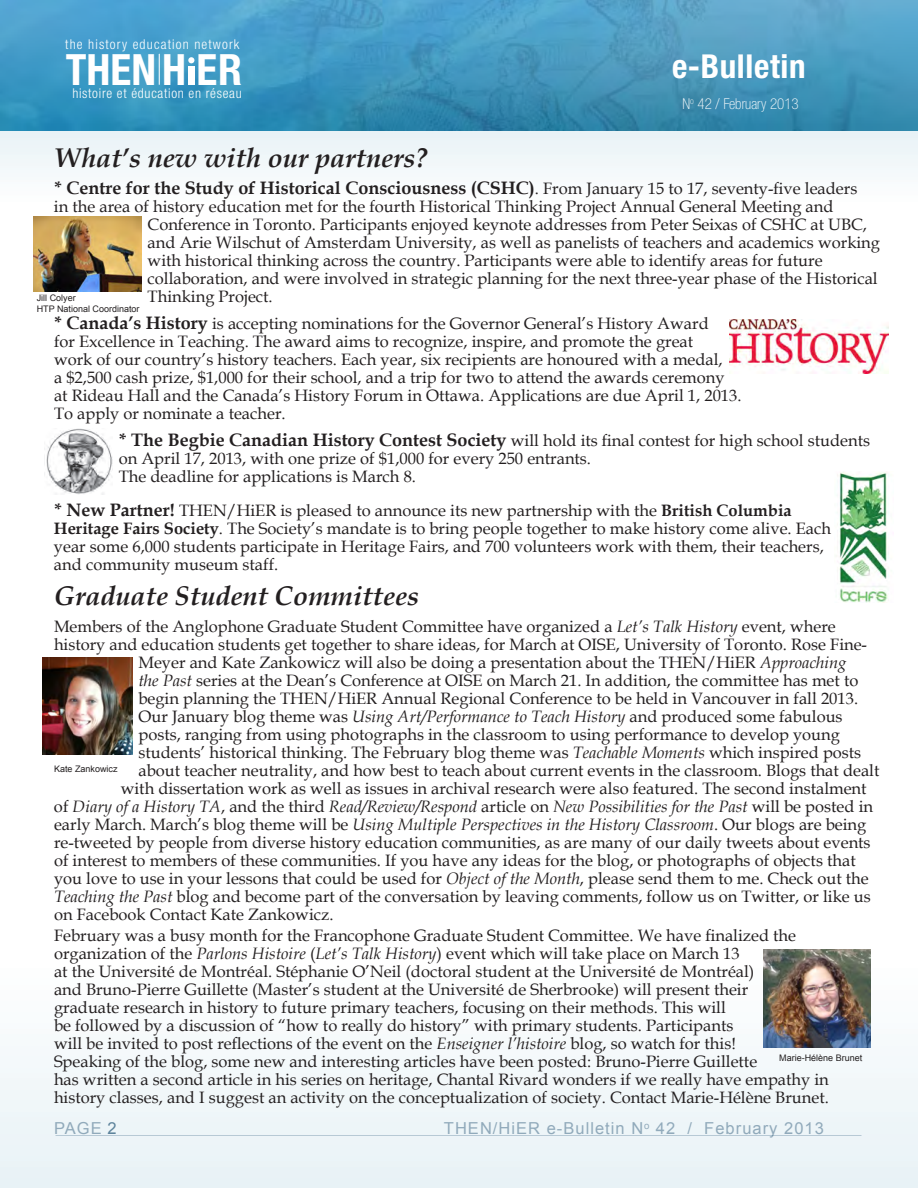
<style>
.page{position:relative;width:918px;height:1188px;background:#fff}
.page>*{position:absolute;margin:0;border:0;box-sizing:border-box;transform-origin:0 0}
.t1{font:700 condensed 43.2px "Helvetica Neue";color:#fff}
.t2{font:700 condensed 33px "Helvetica Neue";letter-spacing:.02em;color:#fff}
.t3{font:italic 700 27px "Book Antiqua";color:#231f20}
.t4{font:700 18px "Book Antiqua";color:#231f20}
.t5{font:16.5px/18px "Book Antiqua";color:#231f20}
.t6{font:italic 16.5px "Book Antiqua";color:#231f20}
.t7{font:16.5px "Arial";letter-spacing:.06em;color:#91aabb}
.t8{font:100 condensed 15px "Helvetica Neue";color:#fff}
.t9{font:300 condensed 13.65px "Helvetica Neue";letter-spacing:.05em;color:#fff}
.t10{font:300 condensed 13.65px "Helvetica Neue";letter-spacing:.07em;color:#fff}
.t11{font:9px "Arial";color:#231f20}
.s1{font-weight:400;font-size:16.5px}
.s2{font-weight:700;font-size:18px}
.s3{font-weight:700}
.s4{font-style:italic}
.s5{font-style:normal}
.s6{color:#5e849c}
</style>
<div class="page">
<div style="left:0;top:963px;width:918px;height:225px;background:#f2f7f9"></div>
<hr style="left:56px;top:1135px;width:805px;height:1px;background:#003b62">
<div style="left:0;top:130px;width:918px;height:72px;background:#f2f7f9"></div>
<img style="left:0;top:0;width:918px;height:130px">
<hr style="left:159px;top:54px;width:1px;height:31px;background:#fff">
<div style="left:188px;top:66px;width:6px;height:19px;background:#fff"></div>
<svg style="left:188px;top:57px;width:6px;height:6px"></svg>
<img style="left:764px;top:950px;width:106px;height:98px">
<img style="left:42px;top:657px;width:90px;height:98px">
<img style="left:34px;top:217px;width:108px;height:75px">
<img style="left:729px;top:320px;width:159px;height:53px">
<img style="left:46px;top:429px;width:67px;height:65px">
<img style="left:837px;top:472px;width:52px;height:131px">
<p class="t10" style="left:65px;top:36px;width:176px">the history education network</p>
<p class="t9" style="left:72px;top:86px;width:171px">histoire et éducation en réseau</p>
<h1 class="t1" style="left:66px;top:43px;width:178px">THENH ER</h1>
<p class="t2" style="left:672px;top:46px;width:135px">e-Bulletin</p>
<p class="t8" style="left:682px;top:96px;width:118px">N<sup>o</sup> 42 / February 2013</p>
<p class="t3" style="left:54px;top:139px;width:375px">What’s new with our partners?</p>
<p class="t4" style="left:54px;top:175px;width:805px">* Centre for the Study of Historical Consciousness (CSHC)<span class="s1">. From January 15 to 17, seventy-five leaders</span></p>
<p class="t5" style="left:148px;top:197px;width:734px;text-indent:-94px">in the area of history education met for the fourth Historical Thinking Project Annual General Meeting and Conference in Toronto. Participants enjoyed keynote addresses from Peter Seixas of CSHC at UBC, and Arie Wilschut of Amsterdam University, as well as panelists of teachers and academics working with historical thinking across the country. Participants were able to identify areas for future collaboration, and were involved in strategic planning for the next three-year phase of the Historical Thinking Project.</p>
<p class="t5" style="left:54px;top:314px;width:689px"><span class="s2">* Canada’s History</span> is accepting nominations for the Governor General’s History Award<br>for Excellence in Teaching. The award aims to recognize, inspire, and promote the great<br>work of our country’s history teachers. Each year, six recipients are honoured with a medal,<br>a $2,500 cash prize, $1,000 for their school, and a trip for two to attend the awards ceremony at Rideau Hall and the Canada’s History Forum in Ottawa. Applications are due April 1, 2013.</p>
<p class="t5" style="left:54px;top:404px;width:233px">To apply or nominate a teacher.</p>
<p class="t5" style="left:119px;top:431px;width:753px"><span class="s2">* The Begbie Canadian History Contest Society</span> will hold its final contest for high school students on April 17, 2013, with one prize of $1,000 for every 250 entrants.</p>
<p class="t5" style="left:119px;top:467px;width:299px">The deadline for applications is March 8.</p>
<p class="t5" style="left:54px;top:501px;width:779px"><span class="s2">* New Partner!</span> THEN/HiER is pleased to announce its new partnership with the <span class="s3">British Columbia Heritage Fairs Society</span>. The Society’s mandate is to bring people together to make history come alive. Each year some 6,000 students participate in Heritage Fairs, and 700 volunteers work with them, their teachers, and community museum staff.</p>
<p class="t3" style="left:54px;top:577px;width:367px">Graduate Student Committees</p>
<p class="t5" style="left:54px;top:617px;width:783px">Members of the Anglophone Graduate Student Committee have organized a <span class="s4">Let’s Talk History</span> event, where</p>
<p class="t5" style="left:54px;top:635px;width:815px">history and education students get together to share ideas, for March at OISE, University of Toronto. Rose Fine-</p>
<p class="t5" style="left:138px;top:653px;width:710px">Meyer and Kate Zankowicz will also be doing a presentation about the THEN/HiER <span class="s4">Approaching</span></p>
<p class="t5" style="left:138px;top:671px;width:721px"><span class="s4">the Past</span> series at the Dean’s Conference at OISE on March 21. In addition, the committee has met to</p>
<p class="t5" style="left:138px;top:689px;width:721px">begin planning the THEN/HiER Annual Regional Conference to be held in Vancouver in fall 2013.</p>
<p class="t5" style="left:138px;top:707px;width:706px">Our January blog theme was <span class="s4">Using Art/Performance to Teach History</span> and produced some fabulous</p>
<p class="t5" style="left:138px;top:725px;width:703px">posts, ranging from using photographs in the classroom to using performance to develop young</p>
<p class="t5" style="left:138px;top:743px;width:724px">students’ historical thinking. The February blog theme was <span class="s4">Teachable Moments</span> which inspired posts</p>
<p class="t5" style="left:138px;top:761px;width:743px">about teacher neutrality, and how best to teach about current events in the classroom. Blogs that dealt</p>
<p class="t5" style="left:121px;top:779px;width:747px">with dissertation work as well as issues in archival research were also featured. The second instalment</p>
<p class="t6" style="left:54px;top:795px;width:821px"><span class="s5">of</span> Diary of a History TA<span class="s5">, and the third</span> Read/Review/Respond <span class="s5">article on</span> New Possibilities for the Past <span class="s5">will be posted in</span></p>
<p class="t5" style="left:54px;top:815px;width:814px">early March. March’s blog theme will be <span class="s4">Using Multiple Perspectives in the History Classroom</span>. Our blogs are being</p>
<p class="t5" style="left:54px;top:833px;width:818px">re-tweeted by people from diverse history education communities, as are many of our daily tweets about events</p>
<p class="t5" style="left:54px;top:851px;width:803px">of interest to members of these communities. If you have any ideas for the blog, or photographs of objects that</p>
<p class="t5" style="left:54px;top:869px;width:816px">you love to use in your lessons that could be used for <span class="s4">Object of the Month</span>, please send them to me. Check out the</p>
<p class="t5" style="left:54px;top:887px;width:818px"><span class="s4">Teaching the Past</span> blog and become part of the conversation by leaving comments, follow us on Twitter, or like us</p>
<p class="t5" style="left:54px;top:905px;width:281px">on Facebook Contact Kate Zankowicz.</p>
<p class="t5" style="left:54px;top:926px;width:776px">February was a busy month for the Francophone Graduate Student Committee. We have finalized the organization of the <span class="s4">Parlons Histoire</span> (<span class="s4">Let’s Talk History</span>) event which will take place on March 13<br>at the Université de Montréal. Stéphanie O’Neil (doctoral student at the Université de Montréal)<br>and Bruno-Pierre Guillette (Master’s student at the Université de Sherbrooke) will present their<br>graduate research in history to future primary teachers, focusing on their methods. This will<br>be followed by a discussion of “how to really do history” with primary students. Participants<br>will be invited to post reflections of the event on the <span class="s4">Enseigner l’histoire</span> blog, so watch for this!<br>Speaking of the blog, some new and interesting articles have been posted: Bruno-Pierre Guillette<br>has written a second article in his series on heritage, Chantal Rivard wonders if we really have empathy in history classes, and I suggest an activity on the conceptualization of society. Contact Marie-Hélène Brunet.</p>
<p class="t11" style="left:37px;top:292px;width:40px">Jill Colyer</p>
<p class="t11" style="left:37px;top:303px;width:104px">HTP National Coordinator</p>
<p class="t11" style="left:54px;top:763px;width:65px">Kate Zankowicz</p>
<p class="t11" style="left:779px;top:1052px;width:85px">Marie-Hélène Brunet</p>
<p class="t7" style="left:54px;top:1117px;width:64px">PAGE <span class="s6">2</span></p>
<p class="t7" style="left:444px;top:1117px;width:381px">THEN/HiER e-Bulletin N<sup>o</sup> 42 / February 2013</p>
</div>
